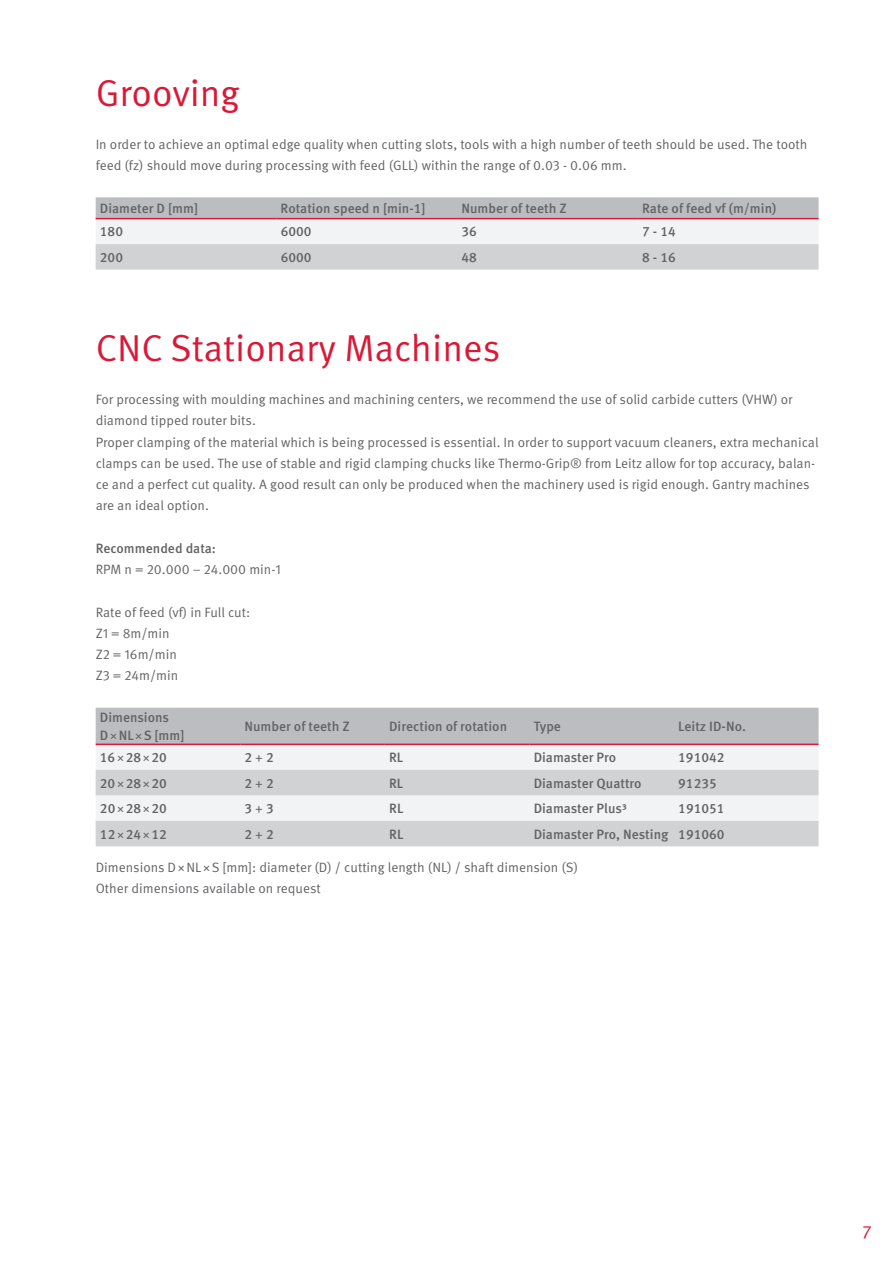
<style>
.page{position:relative;width:893px;height:1263px;background:#fff}
.page>*{position:absolute;margin:0;border:0;box-sizing:border-box;transform-origin:0 0}
.t1{font:37.5px "Meta Pro";color:#d91938}
.t2{font:18px "Meta Pro";color:#d91938}
.t3{font:13.5px/21.3px "Meta Pro";color:#636366}
.t4{font:500 13.5px/18px "Meta Pro";color:#636366}
.s1{font-family:"Meta Serif Pro";font-weight:700}
</style>
<div class="page">
<svg style="left:96px;top:197px;width:723px;height:73px"></svg>
<hr style="left:96px;top:218px;width:180px;height:1px;background:#d91938">
<hr style="left:276px;top:218px;width:181px;height:1px;background:#d91938">
<hr style="left:457px;top:218px;width:181px;height:1px;background:#d91938">
<hr style="left:638px;top:218px;width:181px;height:1px;background:#d91938">
<div style="left:96px;top:708px;width:723px;height:36px;background:#bcbdc0"></div>
<div style="left:96px;top:745px;width:723px;height:25px;background:#f2f3f4"></div>
<svg style="left:96px;top:770px;width:723px;height:76px;fill:#d1d2d4"></svg>
<hr style="left:96px;top:744px;width:144px;height:1px;background:#d91938">
<hr style="left:240px;top:744px;width:145px;height:1px;background:#d91938">
<hr style="left:385px;top:744px;width:144px;height:1px;background:#d91938">
<hr style="left:529px;top:744px;width:145px;height:1px;background:#d91938">
<hr style="left:674px;top:744px;width:145px;height:1px;background:#d91938">
<h1 class="t1" style="left:96px;top:71px;width:146px">Grooving</h1>
<p class="t3" style="left:96px;top:134px;width:713px">In order to achieve an optimal edge quality when cutting slots, tools with a high number of teeth should be used. The tooth feed (fz) should move during processing with feed (GLL) within the range of 0.03 - 0.06 mm.</p>
<p class="t4" style="left:100px;top:200px;width:100px">Diameter D [mm]</p>
<p class="t4" style="left:281px;top:200px;width:146px">Rotation speed n [min-1]</p>
<p class="t4" style="left:461px;top:200px;width:107px">Number of teeth Z</p>
<p class="t4" style="left:642px;top:200px;width:136px">Rate of feed vf (m/min)</p>
<p class="t4" style="left:100px;top:223px;width:25px">180</p>
<p class="t4" style="left:281px;top:223px;width:32px">6000</p>
<p class="t4" style="left:461px;top:223px;width:17px">36</p>
<p class="t4" style="left:642px;top:223px;width:35px">7 - 14</p>
<p class="t4" style="left:100px;top:248px;width:25px">200</p>
<p class="t4" style="left:281px;top:248px;width:32px">6000</p>
<p class="t4" style="left:461px;top:248px;width:17px">48</p>
<p class="t4" style="left:642px;top:248px;width:35px">8 - 16</p>
<h1 class="t1" style="left:96px;top:326px;width:406px">CNC Stationary Machines</h1>
<p class="t3" style="left:96px;top:389px;width:724px">For processing with moulding machines and machining centers, we recommend the use of solid carbide cutters (VHW) or diamond tipped router bits.<br>Proper clamping of the material which is being processed is essential. In order to support vacuum cleaners, extra mechanical clamps can be used. The use of stable and rigid clamping chucks like Thermo-Grip® from Leitz allow for top accuracy, balan&shy;ce and a perfect cut quality. A good result can only be produced when the machinery used is rigid enough. Gantry machines are an ideal option.</p>
<p class="t4" style="left:96px;top:539px;width:122px">Recommended data:</p>
<p class="t3" style="left:96px;top:559px;width:187px">RPM n = 20.000 – 24.000 min-1</p>
<p class="t3" style="left:96px;top:601px;width:156px">Rate of feed (vf) in Full cut:<br>Z1 = 8m/min<br>Z2 = 16m/min<br>Z3 = 24m/min</p>
<p class="t4" style="left:100px;top:709px;width:86px">Dimensions<br>D<span class="s1">×</span>NL<span class="s1">×</span>S [mm]</p>
<p class="t4" style="left:244px;top:718px;width:107px">Number of teeth Z</p>
<p class="t4" style="left:389px;top:718px;width:120px">Direction of rotation</p>
<p class="t4" style="left:534px;top:718px;width:29px">Type</p>
<p class="t4" style="left:678px;top:718px;width:69px">Leitz ID-No.</p>
<p class="t4" style="left:100px;top:749px;width:68px">16<span class="s1">×</span>28<span class="s1">×</span>20</p>
<p class="t4" style="left:245px;top:749px;width:31px">2 <span class="s1">+</span> 2</p>
<p class="t4" style="left:389px;top:749px;width:16px">RL</p>
<p class="t4" style="left:534px;top:749px;width:84px">Diamaster Pro</p>
<p class="t4" style="left:678px;top:749px;width:48px">191042</p>
<p class="t4" style="left:100px;top:774px;width:68px">20<span class="s1">×</span>28<span class="s1">×</span>20</p>
<p class="t4" style="left:245px;top:774px;width:31px">2 <span class="s1">+</span> 2</p>
<p class="t4" style="left:389px;top:774px;width:16px">RL</p>
<p class="t4" style="left:534px;top:774px;width:109px">Diamaster Quattro</p>
<p class="t4" style="left:678px;top:774px;width:40px">91235</p>
<p class="t4" style="left:100px;top:800px;width:68px">20<span class="s1">×</span>28<span class="s1">×</span>20</p>
<p class="t4" style="left:245px;top:800px;width:31px">3 <span class="s1">+</span> 3</p>
<p class="t4" style="left:389px;top:800px;width:16px">RL</p>
<p class="t4" style="left:534px;top:800px;width:95px">Diamaster Plus³</p>
<p class="t4" style="left:678px;top:800px;width:48px">191051</p>
<p class="t4" style="left:100px;top:825px;width:68px">12<span class="s1">×</span>24<span class="s1">×</span>12</p>
<p class="t4" style="left:245px;top:825px;width:31px">2 <span class="s1">+</span> 2</p>
<p class="t4" style="left:389px;top:825px;width:16px">RL</p>
<p class="t4" style="left:534px;top:825px;width:192px">Diamaster Pro, Nesting 191060</p>
<p class="t3" style="left:96px;top:857px;width:484px">Dimensions D<span class="s1">×</span>NL<span class="s1">×</span>S [mm]: diameter (D) / cutting length (NL) / shaft dimension (S)<br>Other dimensions available on request</p>
<h2 class="t2" style="left:862px;top:1221px;width:11px">7</h2>
</div>
